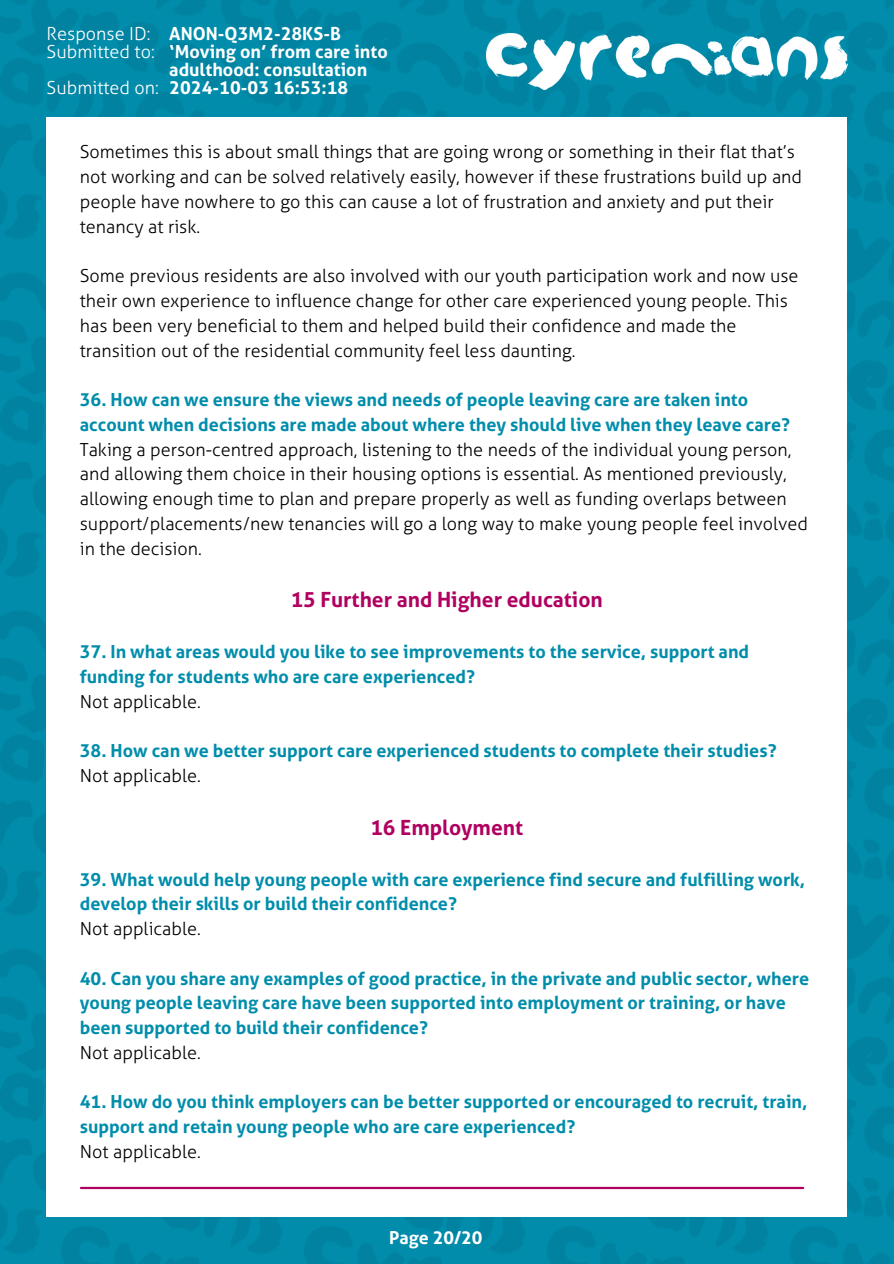
<style>
.page{position:relative;width:894px;height:1264px;background:#fff}
.page>*{position:absolute;margin:0;border:0;box-sizing:border-box;transform-origin:0 0}
.t1{font:700 21px "Aller";color:#b00060}
.t2{font:300 18px/24.8px "Aller";color:#000}
.t3{font:700 18px/24.8px "Aller";color:#008dab}
.t4{font:700 18px/18px "Aller";color:#fff}
.t5{font:300 18px "Aller";color:#fff}
.t6{font:700 17.7px "Aller";color:#fff}
</style>
<div class="page">
<img style="left:0;top:0;width:893px;height:1263px">
<div style="left:47px;top:117px;width:799px;height:1099px;background:#fff"></div>
<img style="left:486px;top:33px;width:361px;height:57px">
<hr style="left:81px;top:1186px;width:721px;height:3px;background:#b00060">
<p class="t5" style="left:47px;top:23px;width:105px">Response ID:</p>
<p class="t5" style="left:47px;top:41px;width:109px">Submitted to:</p>
<h2 class="t5" style="left:47px;top:77px;width:114px">Submitted on:</h2>
<h2 class="t4" style="left:169px;top:25px;width:220px">ANON-Q3M2-28KS-B ‘Moving on’ from care into adulthood: consultation<br>2024-10-03 16:53:18</h2>
<p class="t2" style="left:80px;top:140px;width:723px">Sometimes this is about small things that are going wrong or something in their flat that’s not working and can be solved relatively easily, however if these frustrations build up and people have nowhere to go this can cause a lot of frustration and anxiety and put their tenancy at risk.</p>
<p class="t2" style="left:80px;top:264px;width:720px">Some previous residents are also involved with our youth participation work and now use their own experience to influence change for other care experienced young people. This has been very beneficial to them and helped build their confidence and made the transition out of the residential community feel less daunting.</p>
<p class="t3" style="left:80px;top:387px;width:711px">36. How can we ensure the views and needs of people leaving care are taken into account when decisions are made about where they should live when they leave care?</p>
<p class="t2" style="left:80px;top:437px;width:729px">Taking a person-centred approach, listening to the needs of the individual young person, and allowing them choice in their housing options is essential. As mentioned previously, allowing enough time to plan and prepare properly as well as funding overlaps between support/placements/new tenancies will go a long way to make young people feel involved in the decision.</p>
<p class="t1" style="left:290px;top:588px;width:313px">15 Further and Higher education</p>
<h1 class="t3" style="left:80px;top:639px;width:670px">37. In what areas would you like to see improvements to the service, support and funding for students who are care experienced?</h1>
<p class="t2" style="left:80px;top:689px;width:122px">Not applicable.</p>
<p class="t3" style="left:80px;top:738px;width:698px">38. How can we better support care experienced students to complete their studies?</p>
<p class="t2" style="left:80px;top:763px;width:122px">Not applicable.</p>
<p class="t1" style="left:370px;top:815px;width:154px">16 Employment</p>
<h1 class="t3" style="left:80px;top:867px;width:726px">39. What would help young people with care experience find secure and fulfilling work, develop their skills or build their confidence?</h1>
<p class="t2" style="left:80px;top:916px;width:122px">Not applicable.</p>
<p class="t3" style="left:80px;top:966px;width:730px">40. Can you share any examples of good practice, in the private and public sector, where young people leaving care have been supported into employment or training, or have been supported to build their confidence?</p>
<p class="t2" style="left:80px;top:1040px;width:122px">Not applicable.</p>
<p class="t3" style="left:80px;top:1089px;width:728px">41. How do you think employers can be better supported or encouraged to recruit, train,</p>
<p class="t3" style="left:80px;top:1114px;width:497px">support and retain young people who are care experienced?</p>
<p class="t2" style="left:80px;top:1139px;width:122px">Not applicable.</p>
<p class="t6" style="left:389px;top:1227px;width:95px">Page 20/20</p>
</div>
